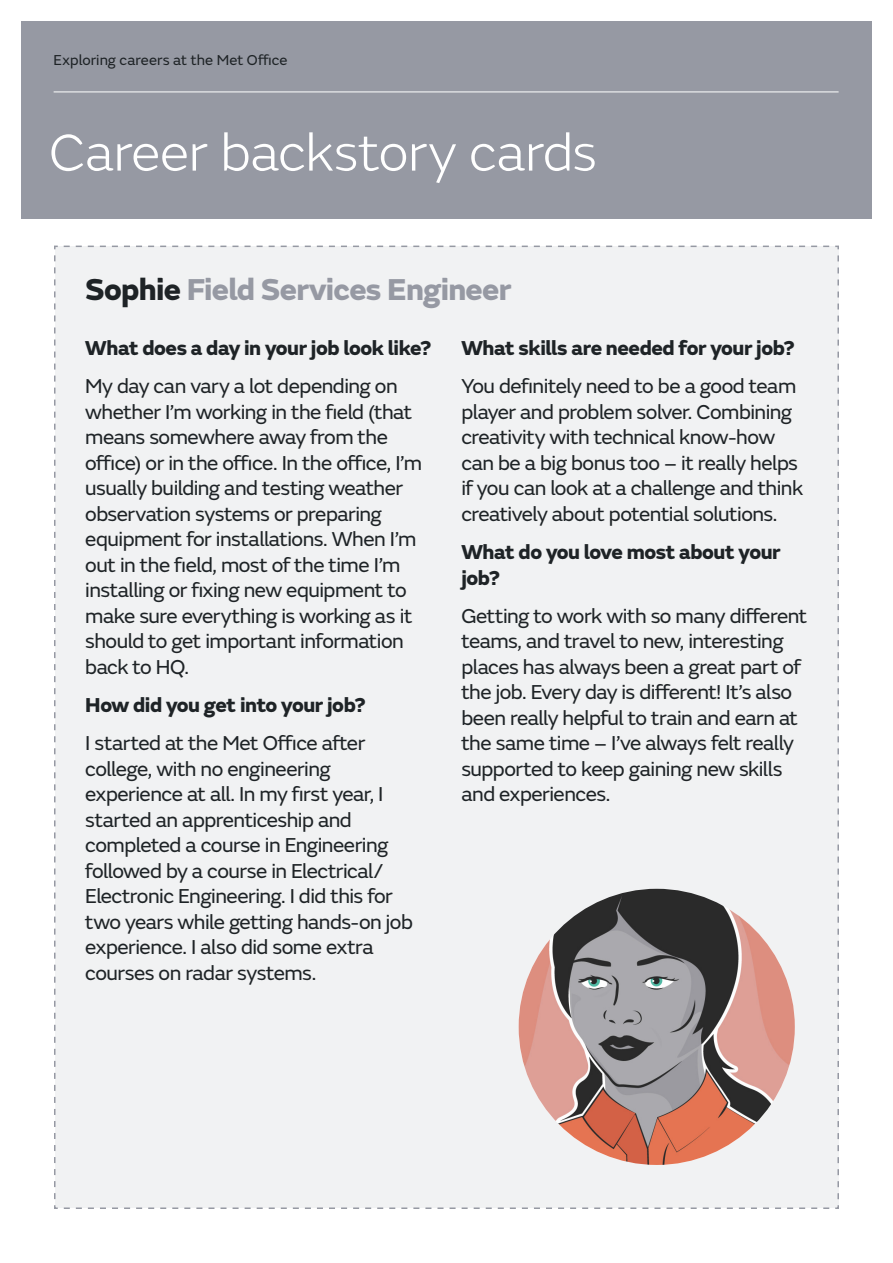
<style>
.page{position:relative;width:893px;height:1263px;background:#fff}
.page>*{position:absolute;margin:0;border:0;box-sizing:border-box;transform-origin:0 0}
.MO_Lesson_plan_title{font:300 54px "FS Emeric";letter-spacing:-.01em;color:#fff}
.MO_Lesson_plan_bulle{font:800 31.5px "FS Emeric";letter-spacing:-.025em;color:#9699a3}
.MO_Lesson_plan_bulle-2{font:21px/25.5px "FS Emeric";letter-spacing:-.025em;color:#1e2326}
.MO_Lesson_plan_bulle-3{font:800 21px/25.5px "FS Emeric";letter-spacing:-.02em;color:#1e2326}
.MO_Lesson_plan_cover{font:15px "FS Emeric";letter-spacing:.005em;color:#1e2326}
.s1{color:#1e2326}
</style>
<div class="page">
<div style="left:54px;top:245px;width:785px;height:964px;background:#f1f2f3"></div>
<div style="left:21px;top:21px;width:850px;height:198px;background:#9699a3"></div>
<hr style="left:54px;top:92px;width:785px;height:1px;background:#fff">
<img style="left:519px;top:889px;width:276px;height:276px;border-radius:138px">
<p class="MO_Lesson_plan_cover" style="left:54px;top:49px;width:235px">Exploring careers at the Met Office</p>
<p class="MO_Lesson_plan_title" style="left:49px;top:116px;width:549px">Career backstory cards</p>
<p class="MO_Lesson_plan_bulle" style="left:85px;top:264px;width:428px"><span class="s1">Sophie</span> Field Services Engineer</p>
<p class="MO_Lesson_plan_bulle-3" style="left:85px;top:334px;width:348px">What does a day in your job look like?</p>
<p class="MO_Lesson_plan_bulle-2" style="left:85px;top:372px;width:338px">My day can vary a lot depending on whether I’m working in the field (that means somewhere away from the office) or in the office. In the office, I’m usually building and testing weather observation systems or preparing equipment for installations. When I’m out in the field, most of the time I’m installing or fixing new equipment to make sure everything is working as it should to get important information back to HQ.</p>
<p class="MO_Lesson_plan_bulle-3" style="left:85px;top:691px;width:282px">How did you get into your job?</p>
<p class="MO_Lesson_plan_bulle-2" style="left:85px;top:729px;width:329px">I started at the Met Office after college, with no engineering experience at all. In my first year, I started an apprenticeship and completed a course in Engineering followed by a course in Electrical/ Electronic Engineering. I did this for two years while getting hands-on job experience. I also did some extra courses on radar systems.</p>
<p class="MO_Lesson_plan_bulle-3" style="left:461px;top:334px;width:335px">What skills are needed for your job?</p>
<p class="MO_Lesson_plan_bulle-2" style="left:461px;top:372px;width:343px">You definitely need to be a good team player and problem solver. Combining creativity with technical know-how can be a big bonus too – it really helps if you can look at a challenge and think creatively about potential solutions.</p>
<p class="MO_Lesson_plan_bulle-3" style="left:461px;top:538px;width:321px">What do you love most about your job?</p>
<p class="MO_Lesson_plan_bulle-2" style="left:461px;top:602px;width:347px">Getting to work with so many different teams, and travel to new, interesting places has always been a great part of the job. Every day is different! It’s also been really helpful to train and earn at the same time – I’ve always felt really supported to keep gaining new skills and experiences.</p>
</div>
